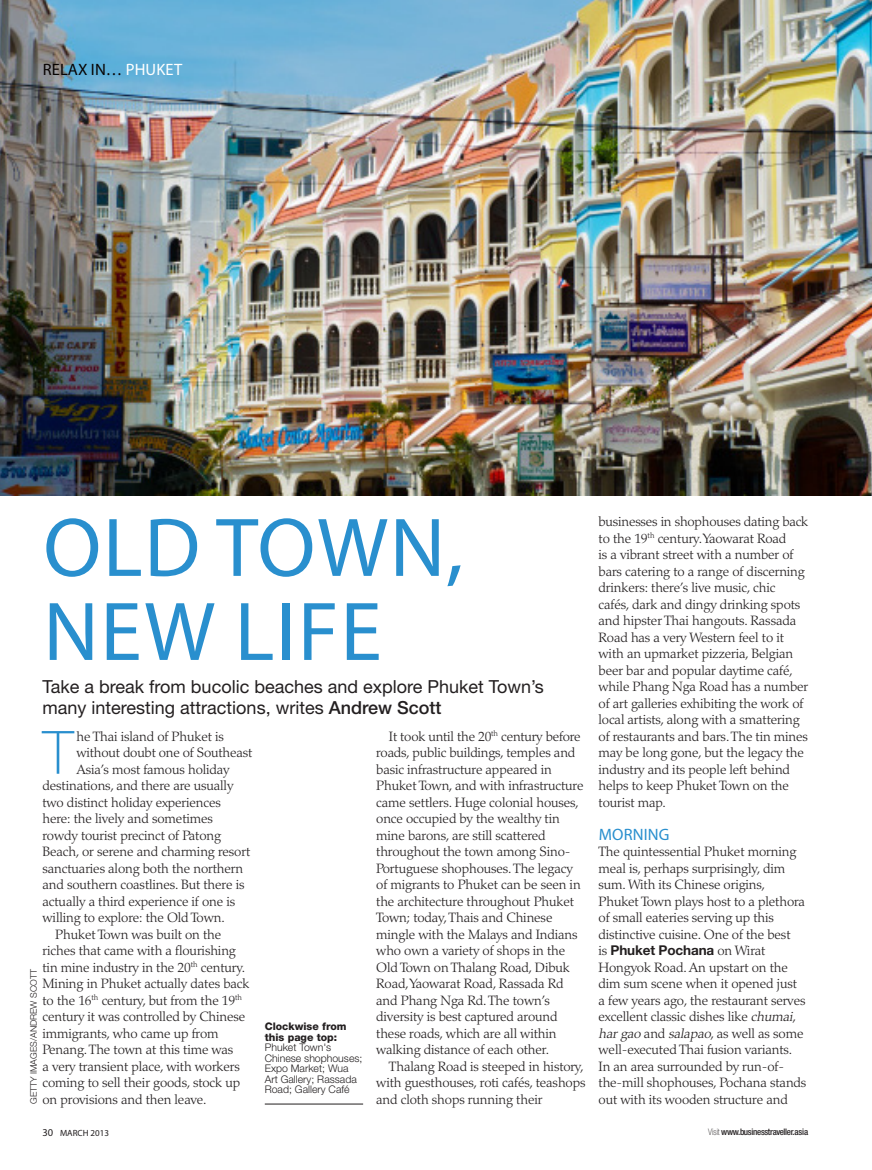
<style>
.page{position:relative;width:872px;height:1170px;background:#fff}
.page>*{position:absolute;margin:0;border:0;box-sizing:border-box;transform-origin:0 0}
.No_Spacing{font:84px/84px "Myriad Pro";letter-spacing:.02em;color:#298fce}
._003_BODYCOPY{font:100 59.7px "Helvetica Neue";color:#298fce}
._002_STANDfirst{font:18px/21px "Helvetica Neue";color:#231f20}
._009_PANEL_BODYCOPY{font:16.5px "Myriad Pro";letter-spacing:.01em;color:#080302}
._003_BODYCOPY-2{font:16.5px "Myriad Pro";letter-spacing:.01em;color:#298fce}
._003_BODYCOPY-3{font:300 13.5px/16.5px "Palatino";letter-spacing:-.01em;color:#231f20}
.t1{font:300 10.5px/10.5px "Helvetica Neue";color:#231f20}
.t2{font:500 condensed 9px "Helvetica Neue";letter-spacing:-.04em;color:#231f20}
.t3{font:300 9px "Helvetica Neue";color:#231f20}
.t4{font:9px "Myriad Pro";color:#231f20}
.s1{color:#fff}
.s2{font-weight:500}
.s3{font-weight:800}
.s4{font-family:"Helvetica Neue";font-weight:700}
.s5{font-style:italic}
.s6{font-size:10.5px}
.s7{font-weight:100}
</style>
<div class="page">
<img style="left:0;top:0;width:872px;height:495px">
<hr style="left:265px;top:1103px;width:98px;height:1px;background:#231f20">
<p class="_009_PANEL_BODYCOPY" style="left:43px;top:59px;width:141px">RELAX IN… <span class="s1">PHUKET</span></p>
<p class="No_Spacing" style="left:43px;top:504px;width:421px">OLD TOWN,<br>NEW LIFE</p>
<p class="_002_STANDfirst" style="left:43px;top:675px;width:503px">Take a break from bucolic beaches and explore Phuket Town’s many interesting attractions, writes <span class="s2">Andrew Scott</span></p>
<p class="_003_BODYCOPY" style="left:43px;top:718px;width:32px">T</p>
<p class="_003_BODYCOPY-3" style="left:76px;top:728px;width:149px">he Thai island of Phuket is</p>
<p class="_003_BODYCOPY-3" style="left:76px;top:744px;width:177px">without doubt one of Southeast</p>
<p class="_003_BODYCOPY-3" style="left:76px;top:761px;width:154px">Asia’s most famous holiday</p>
<p class="_003_BODYCOPY-3" style="left:43px;top:777px;width:192px">destinations, and there are usually</p>
<p class="_003_BODYCOPY-3" style="left:43px;top:794px;width:180px">two distinct holiday experiences</p>
<p class="_003_BODYCOPY-3" style="left:43px;top:810px;width:172px">here: the lively and sometimes</p>
<p class="_003_BODYCOPY-3" style="left:43px;top:827px;width:180px">rowdy tourist precinct of Patong</p>
<p class="_003_BODYCOPY-3" style="left:43px;top:843px;width:209px">Beach, or serene and charming resort</p>
<p class="_003_BODYCOPY-3" style="left:43px;top:860px;width:202px">sanctuaries along both the northern</p>
<p class="_003_BODYCOPY-3" style="left:43px;top:876px;width:203px">and southern coastlines. But there is</p>
<p class="_003_BODYCOPY-3" style="left:43px;top:893px;width:194px">actually a third experience if one is</p>
<p class="_003_BODYCOPY-3" style="left:43px;top:909px;width:184px">willing to explore: the Old Town.</p>
<p class="_003_BODYCOPY-3" style="left:43px;top:926px;width:208px;text-indent:13px">Phuket Town was built on the riches that came with a flourishing tin mine industry in the 20<sup>th</sup> century.<br>Mining in Phuket actually dates back to the 16<sup>th</sup> century, but from the 19<sup>th </sup>century it was controlled by Chinese immigrants, who came up from Penang. The town at this time was<br>a very transient place, with workers coming to sell their goods, stock up on provisions and then leave.</p>
<p class="t3" style="left:28px;top:1103px;width:136px;rotate:-90deg">GETTY IMAGES/ANDREW SCOTT</p>
<p class="t1" style="left:265px;top:1021px;width:99px"><span class="s3">Clockwise from this page top:<br></span>Phuket Town's<br>Chinese shophouses;<br>Expo Market; Wua<br>Art Gallery; Rassada<br>Road; Gallery Café</p>
<p class="_003_BODYCOPY-3" style="left:376px;top:728px;width:209px;text-indent:13px">It took until the 20<sup>th</sup> century before roads, public buildings, temples and basic infrastructure appeared in Phuket Town, and with infrastructure came settlers. Huge colonial houses, once occupied by the wealthy tin mine barons, are still scattered throughout the town among Sino-Portuguese shophouses. The legacy of migrants to Phuket can be seen in the architecture throughout Phuket Town; today, Thais and Chinese mingle with the Malays and Indians who own a variety of shops in the Old Town on Thalang Road, Dibuk Road, Yaowarat Road, Rassada Rd and Phang Nga Rd. The town’s diversity is best captured around these roads, which are all within walking distance of each other.</p>
<p class="_003_BODYCOPY-3" style="left:376px;top:1058px;width:211px;text-indent:13px">Thalang Road is steeped in history, with guesthouses, roti cafés, teashops and cloth shops running their</p>
<p class="_003_BODYCOPY-3" style="left:598px;top:513px;width:211px">businesses in shophouses dating back to the 19<sup>th</sup> century. Yaowarat Road<br>is a vibrant street with a number of bars catering to a range of discerning drinkers: there’s live music, chic cafés, dark and dingy drinking spots and hipster Thai hangouts. Rassada Road has a very Western feel to it with an upmarket pizzeria, Belgian beer bar and popular daytime café, while Phang Nga Road has a number of art galleries exhibiting the work of local artists, along with a smattering of restaurants and bars. The tin mines may be long gone, but the legacy the industry and its people left behind helps to keep Phuket Town on the tourist map.</p>
<p class="_003_BODYCOPY-2" style="left:598px;top:824px;width:72px">MORNING</p>
<p class="_003_BODYCOPY-3" style="left:598px;top:843px;width:209px">The quintessential Phuket morning meal is, perhaps surprisingly, dim sum. With its Chinese origins, Phuket Town plays host to a plethora of small eateries serving up this distinctive cuisine. One of the best<br>is <span class="s4">Phuket Pochana</span> on Wirat Hongyok Road. An upstart on the dim sum scene when it opened just a few years ago, the restaurant serves excellent classic dishes like <span class="s5">chumai</span>, <span class="s5">hargao</span> a n d <span class="s5">salapao</span>, a s w e l l a s s o m e well-executed Thai fusion variants.<br>In an area surrounded by run-of&shy;the-mill shophouses, Pochana stands out with its wooden structure and</p>
<p class="t4" style="left:43px;top:1127px;width:68px"><span class="s6">30</span> MARCH 2013</p>
<p class="t2" style="left:708px;top:1125px;width:102px"><span class="s7">Visit</span> www.businesstraveller.asia</p>
</div>
